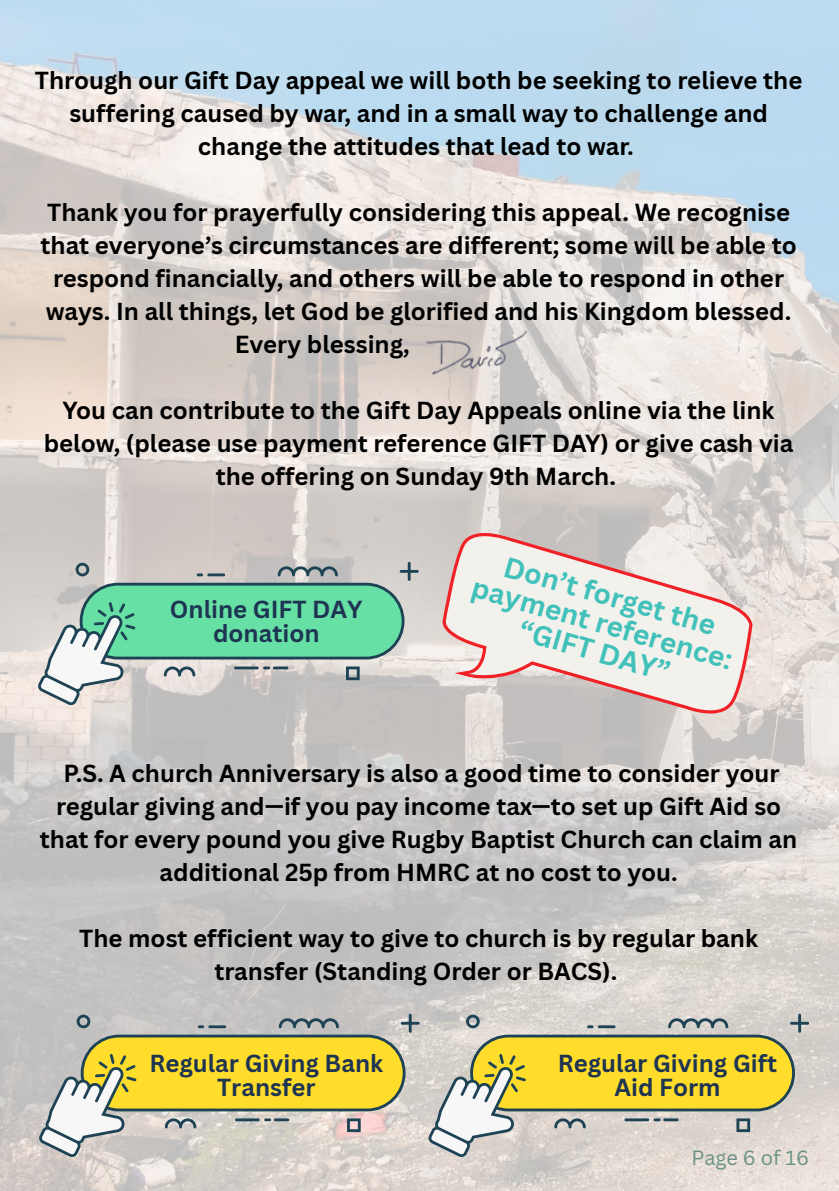
<style>
.page{position:relative;width:839px;height:1191px;background:#fff}
.page>*{position:absolute;margin:0;border:0;box-sizing:border-box;transform-origin:0 0}
.t1{font:700 28px/28.6px "Canva Sans";color:#41c1ba;text-align:center}
.t2{font:700 24px/33px "Canva Sans";color:#000;text-align:center}
.t3{font:700 24px/24px "Canva Sans";color:#1e3452;text-align:center}
.t4{font:20px "Canva Sans";color:#6c9286}
</style>
<div class="page">
<img style="left:0;top:0;width:838px;height:1191px">
<svg style="left:428px;top:1014px;width:380px;height:144px;background:#dbce89"></svg>
<svg style="left:39px;top:1014px;width:380px;height:144px;background:#d7ca86"></svg>
<svg style="left:37px;top:562px;width:381px;height:144px;background:#9eccb6"></svg>
<svg style="left:428px;top:526px;width:334px;height:216px;background:#e3d8d5"></svg>
<img style="left:418px;top:315px;width:119px;height:80px">
<p class="t2" style="left:35px;top:63px;width:768px">Through our Gift Day appeal we will both be seeking to relieve the suffering caused by war, and in a small way to challenge and change the attitudes that lead to war.</p>
<p class="t2" style="left:47px;top:195px;width:744px">Thank you for prayerfully considering this appeal. We recognise</p>
<p class="t2" style="left:41px;top:228px;width:757px">that everyone’s circumstances are different; some will be able to</p>
<p class="t2" style="left:53px;top:261px;width:732px">respond financially, and others will be able to respond in other</p>
<p class="t2" style="left:46px;top:294px;width:746px">ways. In all things, let God be glorified and his Kingdom blessed.</p>
<p class="t2" style="left:235px;top:327px;width:176px">Every blessing,</p>
<p class="t2" style="left:44px;top:393px;width:751px">You can contribute to the Gift Day Appeals online via the link below, (please use payment reference GIFT DAY) or give cash via the offering on Sunday 9th March.</p>
<p class="t3" style="left:170px;top:597px;width:194px">Online GIFT DAY donation</p>
<p class="t1" style="left:484px;top:544px;width:271px;rotate:16deg">Don’t forget the payment reference: “GIFT DAY”</p>
<p class="t2" style="left:40px;top:756px;width:758px">P.S. A church Anniversary is also a good time to consider your regular giving and—if you pay income tax—to set up Gift Aid so that for every pound you give Rugby Baptist Church can claim an additional 25p from HMRC at no cost to you.</p>
<p class="t2" style="left:79px;top:921px;width:680px">The most efficient way to give to church is by regular bank transfer (Standing Order or BACS).</p>
<p class="t3" style="left:149px;top:1050px;width:235px">Regular Giving Bank<br>Transfer</p>
<p class="t3" style="left:557px;top:1050px;width:221px">Regular Giving Gift<br>Aid Form</p>
<p class="t4" style="left:691px;top:1144px;width:119px">Page 6 of 16</p>
</div>
